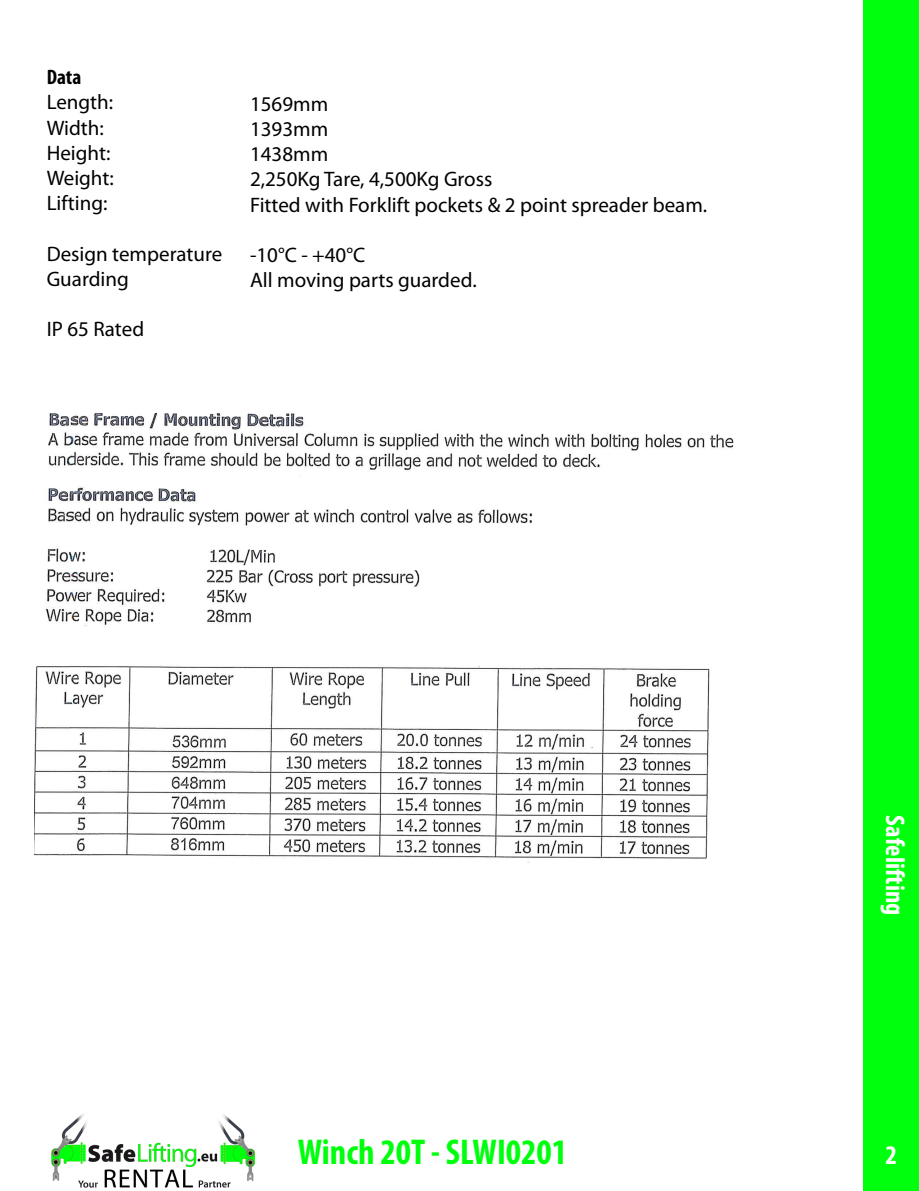
<style>
.page{position:relative;width:919px;height:1191px;background:#fff}
.page>*{position:absolute;margin:0;border:0;box-sizing:border-box;transform-origin:0 0}
.Titel{font:700 condensed 36px "Myriad Pro";color:#00ff0d}
.Titel-2{font:700 condensed 27px "Myriad Pro";color:#fff}
.Titel-3{font:21px/25.2px "Myriad Pro";color:#000}
.s1{font-weight:700;font-stretch:condensed}
</style>
<div class="page">
<div style="left:863px;top:0;width:55px;height:1191px;background:#00ff0d"></div>
<img style="left:35px;top:413px;width:699px;height:450px">
<img style="left:51px;top:1113px;width:204px;height:75px">
<p class="Titel-3" style="left:47px;top:64px;width:69px"><span class="s1">Data<br></span>Length:<br>Width:<br>Height:<br>Weight:<br>Lifting:</p>
<p class="Titel-3" style="left:47px;top:240px;width:177px">Design temperature<br>Guarding</p>
<p class="Titel-3" style="left:47px;top:316px;width:99px">IP 65 Rated</p>
<p class="Titel-3" style="left:250px;top:91px;width:80px">1569mm</p>
<p class="Titel-3" style="left:250px;top:116px;width:80px">1393mm</p>
<p class="Titel-3" style="left:250px;top:141px;width:80px">1438mm</p>
<p class="Titel-3" style="left:250px;top:166px;width:244px">2,250Kg Tare, 4,500Kg Gross</p>
<p class="Titel-3" style="left:250px;top:192px;width:458px">Fitted with Forklift pockets &amp; 2 point spreader beam.</p>
<p class="Titel-3" style="left:250px;top:242px;width:228px">-10°C - +40°C<br>All moving parts guarded.</p>
<p class="Titel" style="left:298px;top:1129px;width:271px">Winch 20T - SLWI0201</p>
<p class="Titel-2" style="left:911px;top:815px;width:102px;rotate:90deg">Safelifting</p>
<p class="Titel-2" style="left:885px;top:1138px;width:13px">2</p>
</div>
